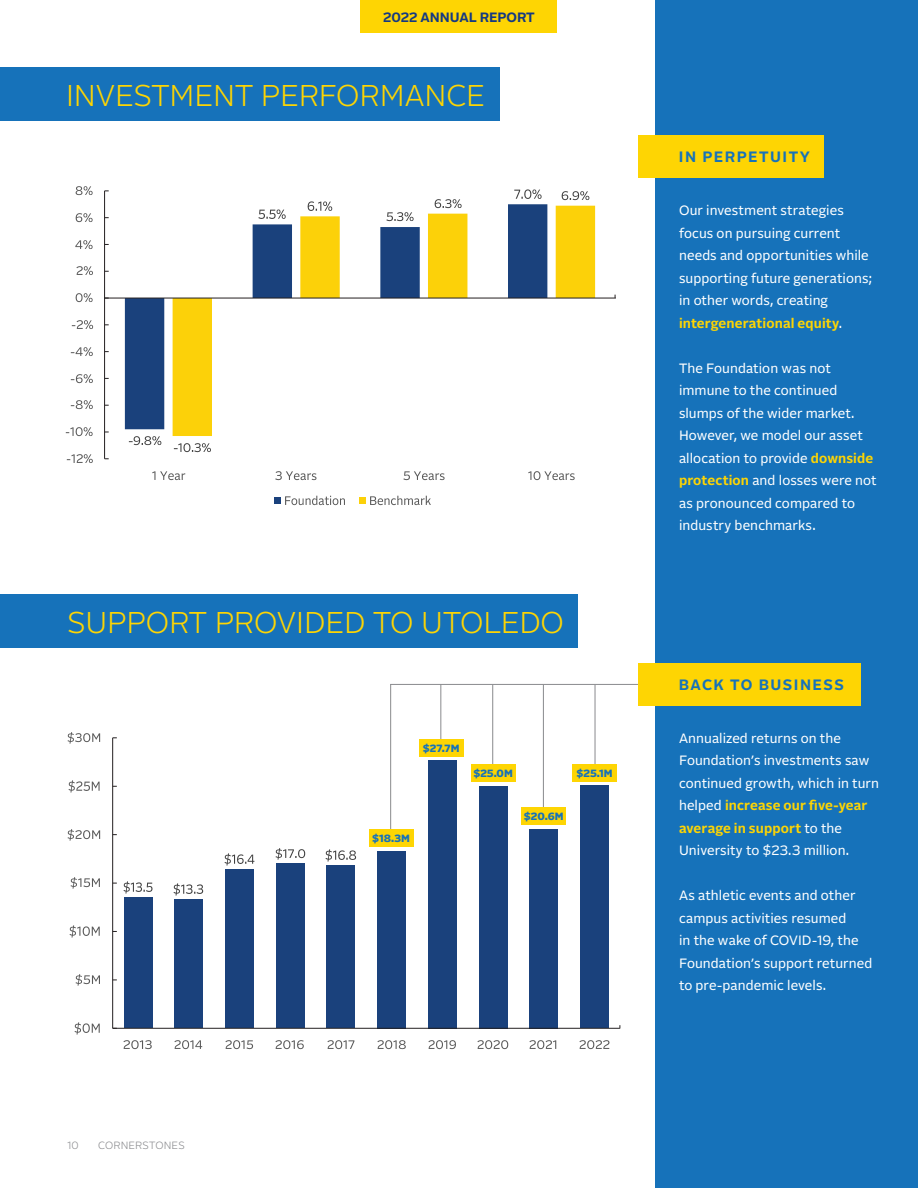
<style>
.page{position:relative;width:918px;height:1188px;background:#fff}
.page>*{position:absolute;margin:0;border:0;box-sizing:border-box;transform-origin:0 0}
.t1{font:300 30px "Alrightv 2 Normal";color:#fed503}
.t2{font:700 15px "Alrightv 2 Normal";letter-spacing:.1em;color:#1672ba}
.t3{font:13.5px/22.5px "Alrightv 2 Normal";letter-spacing:.005em;color:#fff}
.t4{font:700 13.5px "Alrightv 2 Normal";color:#143982}
.t5{font:900 10.5px "Alrightv 2 Normal";color:#1672ba}
.t6{font:300 10.5px "Alrightv 2 Normal";letter-spacing:.015em;color:#898a8d}
.s1{font-weight:700;color:#fed503}
</style>
<div class="page">
<div style="left:656px;top:0;width:262px;height:1188px;background:#1672ba"></div>
<div style="left:361px;top:0;width:196px;height:33px;background:#fed503"></div>
<div style="left:0;top:594px;width:578px;height:54px;background:#1672ba"></div>
<div style="left:124px;top:898px;width:28px;height:130px;background:#1a417c"></div>
<div style="left:175px;top:900px;width:28px;height:128px;background:#1a417c"></div>
<div style="left:225px;top:870px;width:29px;height:158px;background:#1a417c"></div>
<div style="left:276px;top:864px;width:28px;height:164px;background:#1a417c"></div>
<div style="left:327px;top:866px;width:28px;height:162px;background:#1a417c"></div>
<div style="left:378px;top:851px;width:28px;height:177px;background:#1a417c"></div>
<div style="left:428px;top:760px;width:28px;height:268px;background:#1a417c"></div>
<div style="left:479px;top:786px;width:28px;height:242px;background:#1a417c"></div>
<div style="left:530px;top:829px;width:28px;height:199px;background:#1a417c"></div>
<div style="left:580px;top:785px;width:28px;height:243px;background:#1a417c"></div>
<hr style="left:112px;top:738px;width:1px;height:290px;background:#231f20">
<hr style="left:113px;top:1028px;width:507px;height:1px;background:#231f20">
<img style="left:123px;top:881px;width:30px;height:13px">
<img style="left:174px;top:883px;width:30px;height:13px">
<img style="left:224px;top:853px;width:31px;height:13px">
<img style="left:275px;top:848px;width:31px;height:12px">
<img style="left:326px;top:849px;width:31px;height:13px">
<img style="left:427px;top:756px;width:37px;height:1px">
<img style="left:580px;top:781px;width:35px;height:1px">
<img style="left:75px;top:1022px;width:25px;height:13px">
<img style="left:76px;top:974px;width:24px;height:12px">
<img style="left:70px;top:925px;width:30px;height:13px">
<img style="left:71px;top:877px;width:29px;height:12px">
<img style="left:68px;top:829px;width:33px;height:12px">
<img style="left:68px;top:780px;width:32px;height:13px">
<img style="left:67px;top:732px;width:34px;height:12px">
<img style="left:124px;top:1040px;width:28px;height:10px">
<img style="left:175px;top:1040px;width:28px;height:10px">
<img style="left:225px;top:1040px;width:29px;height:10px">
<img style="left:276px;top:1040px;width:28px;height:10px">
<img style="left:327px;top:1040px;width:28px;height:10px">
<img style="left:377px;top:1040px;width:29px;height:10px">
<img style="left:428px;top:1040px;width:28px;height:10px">
<img style="left:477px;top:1040px;width:32px;height:10px">
<img style="left:530px;top:1040px;width:27px;height:10px">
<img style="left:579px;top:1040px;width:31px;height:10px">
<hr style="left:595px;top:685px;width:1px;height:83px;background:#898a8d">
<div style="left:572px;top:764px;width:45px;height:17px;background:#fed503"></div>
<hr style="left:390px;top:684px;width:326px;height:1px;background:#898a8d">
<div style="left:638px;top:663px;width:223px;height:42px;background:#fed503"></div>
<hr style="left:543px;top:685px;width:1px;height:127px;background:#898a8d">
<div style="left:521px;top:807px;width:45px;height:18px;background:#fed503"></div>
<hr style="left:492px;top:685px;width:1px;height:83px;background:#898a8d">
<div style="left:471px;top:764px;width:45px;height:18px;background:#fed503"></div>
<hr style="left:440px;top:684px;width:1px;height:60px;background:#898a8d">
<div style="left:419px;top:739px;width:45px;height:17px;background:#fed503"></div>
<hr style="left:390px;top:684px;width:1px;height:148px;background:#898a8d">
<div style="left:369px;top:829px;width:44px;height:18px;background:#fed503"></div>
<svg style="left:125px;top:204px;width:422px;height:225px"></svg>
<svg style="left:173px;top:206px;width:422px;height:230px"></svg>
<hr style="left:104px;top:191px;width:1px;height:268px;background:#231f20">
<hr style="left:105px;top:298px;width:510px;height:1px;background:#231f20">
<img style="left:133px;top:436px;width:29px;height:10px">
<img style="left:259px;top:206px;width:34px;height:15px">
<img style="left:387px;top:209px;width:33px;height:15px">
<img style="left:514px;top:189px;width:28px;height:10px">
<img style="left:179px;top:443px;width:32px;height:10px">
<img style="left:308px;top:201px;width:31px;height:12px">
<img style="left:434px;top:199px;width:34px;height:11px">
<img style="left:562px;top:191px;width:28px;height:10px">
<img style="left:66px;top:454px;width:27px;height:9px">
<img style="left:65px;top:427px;width:28px;height:10px">
<img style="left:70px;top:400px;width:23px;height:10px">
<img style="left:71px;top:374px;width:22px;height:10px">
<img style="left:71px;top:347px;width:22px;height:9px">
<img style="left:71px;top:320px;width:23px;height:9px">
<img style="left:75px;top:293px;width:18px;height:10px">
<img style="left:76px;top:266px;width:17px;height:9px">
<img style="left:76px;top:240px;width:17px;height:9px">
<img style="left:76px;top:213px;width:17px;height:10px">
<img style="left:75px;top:186px;width:18px;height:10px">
<img style="left:152px;top:471px;width:34px;height:10px">
<img style="left:276px;top:471px;width:41px;height:10px">
<img style="left:404px;top:471px;width:41px;height:10px">
<img style="left:528px;top:471px;width:47px;height:10px">
<div style="left:274px;top:497px;width:7px;height:7px;background:#1a417c"></div>
<img style="left:285px;top:495px;width:60px;height:11px">
<div style="left:359px;top:497px;width:7px;height:7px;background:#fcd109"></div>
<img style="left:370px;top:495px;width:61px;height:11px">
<div style="left:0;top:67px;width:499px;height:54px;background:#1672ba"></div>
<div style="left:638px;top:135px;width:186px;height:42px;background:#fed503"></div>
<p class="t4" style="left:383px;top:7px;width:153px">2022 ANNUAL REPORT</p>
<h1 class="t1" style="left:66px;top:74px;width:420px">INVESTMENT PERFORMANCE</h1>
<h1 class="t1" style="left:68px;top:602px;width:498px">SUPPORT PROVIDED TO UTOLEDO</h1>
<p class="t5" style="left:423px;top:740px;width:38px">$27.7M</p>
<p class="t5" style="left:372px;top:831px;width:39px">$18.3M</p>
<p class="t5" style="left:473px;top:766px;width:41px">$25.0M</p>
<p class="t5" style="left:524px;top:809px;width:41px">$20.6M</p>
<p class="t5" style="left:577px;top:766px;width:38px">$25.1M</p>
<p class="t6" style="left:68px;top:1138px;width:13px">10</p>
<p class="t6" style="left:98px;top:1138px;width:88px">CORNERSTONES</p>
<p class="t2" style="left:679px;top:146px;width:132px">IN PERPETUITY</p>
<p class="t3" style="left:679px;top:198px;width:195px">Our investment strategies focus on pursuing current needs and opportunities while supporting future generations; in other words, creating <span class="s1">intergenerational equity</span>.</p>
<p class="t3" style="left:679px;top:356px;width:199px">The Foundation was not immune to the continued slumps of the wider market.<br>However, we model our asset allocation to provide <span class="s1">downside protection</span> and losses were not as pronounced compared to industry benchmarks.</p>
<p class="t2" style="left:679px;top:674px;width:166px">BACK TO BUSINESS</p>
<p class="t3" style="left:679px;top:726px;width:201px">Annualized returns on the<br>Foundation’s investments saw continued growth, which in turn helped <span class="s1">increase our five-year average in support</span> to the<br>University to $23.3 million.</p>
<p class="t3" style="left:679px;top:884px;width:195px">As athletic events and other campus activities resumed<br>in the wake of COVID-19, the<br>Foundation’s support returned to pre-pandemic levels.</p>
</div>
